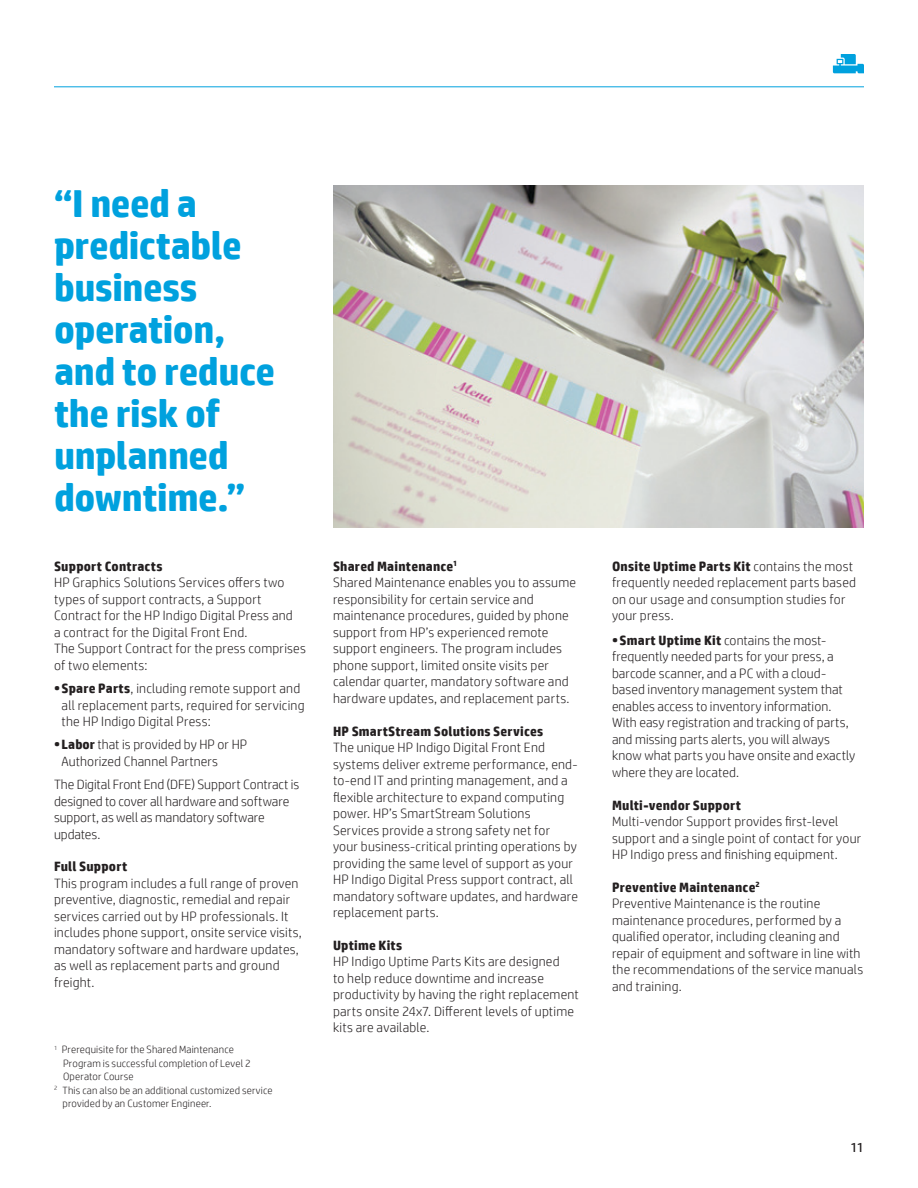
<style>
.page{position:relative;width:918px;height:1188px;background:#fff}
.page>*{position:absolute;margin:0;border:0;box-sizing:border-box;transform-origin:0 0}
.t1{font:700 39px/42px "HP Simplified";letter-spacing:-.01em;color:#00a1de}
.t2{font:300 13.5px/16.5px "HP Simplified";letter-spacing:.015em;color:#231f20}
.t3{font:300 13.5px/16.5px "HP Simplified";letter-spacing:-.005em;color:#231f20}
.t4{font:700 13.5px "HP Simplified";letter-spacing:.015em;color:#231f20}
.t5{font:13.5px "HP Simplified";color:#231f20}
.t6{font:300 10.5px "HP Simplified";letter-spacing:.015em;color:#231f20}
.s1{font-weight:700}
</style>
<div class="page">
<hr style="left:54px;top:87px;width:810px;height:1px;background:#00a1de">
<svg style="left:833px;top:54px;width:31px;height:19px"></svg>
<img style="left:333px;top:185px;width:531px;height:342px">
<h1 class="t1" style="left:54px;top:183px;width:223px">“I need a predictable business operation, and to reduce the risk of unplanned downtime.”</h1>
<p class="t4" style="left:54px;top:557px;width:110px">Support Contracts</p>
<p class="t2" style="left:54px;top:574px;width:253px">HP Graphics Solutions Services offers two types of support contracts, a Support Contract for the HP Indigo Digital Press and<br>a contract for the Digital Front End.<br>The Support Contract for the press comprises of two elements:</p>
<p class="t2" style="left:62px;top:680px;width:245px;text-indent:-8px"><span class="s1">•Spare Parts</span>, including remote support and all replacement parts, required for servicing the HP Indigo Digital Press:</p>
<p class="t2" style="left:62px;top:736px;width:187px;text-indent:-8px"><span class="s1">•Labor</span> that is provided by HP or HP<br>Authorized Channel Partners</p>
<p class="t3" style="left:54px;top:776px;width:247px">The Digital Front End (DFE) Support Contract is designed to cover all hardware and software support, as well as mandatory software updates.</p>
<p class="t4" style="left:54px;top:858px;width:75px">Full Support</p>
<p class="t2" style="left:54px;top:875px;width:249px">This program includes a full range of proven preventive, diagnostic, remedial and repair services carried out by HP professionals. It includes phone support, onsite service visits, mandatory software and hardware updates, as well as replacement parts and ground freight.</p>
<p class="t6" style="left:54px;top:1043px;width:181px"><sup>1</sup> Prerequisite for the Shared Maintenance</p>
<p class="t6" style="left:63px;top:1056px;width:189px">Program is successful completion of Level 2</p>
<p class="t6" style="left:63px;top:1070px;width:72px">Operator Course</p>
<p class="t6" style="left:54px;top:1083px;width:220px"><sup>2</sup> This can also be an additional customized service</p>
<p class="t6" style="left:63px;top:1097px;width:151px">provided by an Customer Engineer.</p>
<p class="t2" style="left:333px;top:558px;width:245px"><span class="s1">Shared Maintenance</span><sup>1<br></sup>Shared Maintenance enables you to assume responsibility for certain service and maintenance procedures, guided by phone support from HP’s experienced remote support engineers. The program includes phone support, limited onsite visits per calendar quarter, mandatory software and hardware updates, and replacement parts.</p>
<p class="t4" style="left:333px;top:722px;width:212px">HP SmartStream Solutions Services</p>
<p class="t2" style="left:333px;top:739px;width:246px">The unique HP Indigo Digital Front End systems deliver extreme performance, end&shy;to-end IT and printing management, and a flexible architecture to expand computing power. HP’s SmartStream Solutions Services provide a strong safety net for your business-critical printing operations by providing the same level of support as your HP Indigo Digital Press support contract, all mandatory software updates, and hardware replacement parts.</p>
<p class="t4" style="left:333px;top:936px;width:71px">Uptime Kits</p>
<p class="t2" style="left:333px;top:953px;width:247px">HP Indigo Uptime Parts Kits are designed<br>to help reduce downtime and increase productivity by having the right replacement parts onsite 24x7. Different levels of uptime kits are available.</p>
<p class="t2" style="left:612px;top:558px;width:246px"><span class="s1">Onsite Uptime Parts Kit</span> contains the most frequently needed replacement parts based on our usage and consumption studies for your press.</p>
<p class="t2" style="left:612px;top:632px;width:245px"><span class="s1">•Smart Uptime Kit</span> contains the most&shy;frequently needed parts for your press, a barcode scanner, and a PC with a cloud&shy;based inventory management system that enables access to inventory information.<br>With easy registration and tracking of parts, and missing parts alerts, you will always know what parts you have onsite and exactly where they are located.</p>
<p class="t4" style="left:612px;top:796px;width:131px">Multi-vendor Support</p>
<p class="t2" style="left:612px;top:813px;width:251px">Multi-vendor Support provides first-level support and a single point of contact for your<br>HP Indigo press and finishing equipment.</p>
<p class="t2" style="left:612px;top:878px;width:253px"><span class="s1">Preventive Maintenance</span><sup>2<br></sup>Preventive Maintenance is the routine maintenance procedures, performed by a qualified operator, including cleaning and repair of equipment and software in line with the recommendations of the service manuals and training.</p>
<p class="t5" style="left:850px;top:1139px;width:15px">11</p>
</div>
